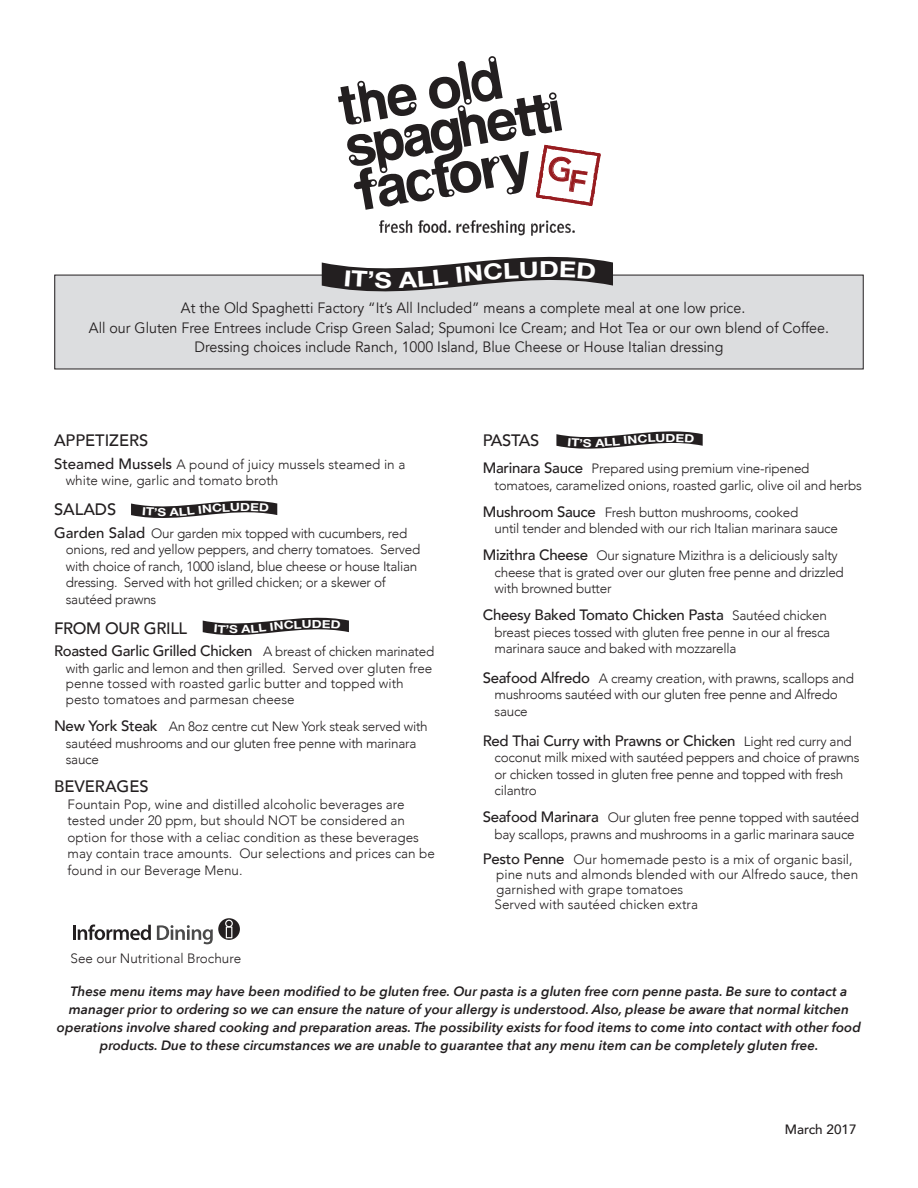
<style>
.page{position:relative;width:918px;height:1188px;background:#fff}
.page>*{position:absolute;margin:0;border:0;box-sizing:border-box;transform-origin:0 0}
.t1{font:700 22.2px "Helvetica Neue";color:#fff;scale:1.2 1}
.t2{font:500 16.5px "Avenir";color:#231f20}
.t3{font:500 16.5px "Avenir";letter-spacing:-.02em;color:#231f20}
.t4{font:15px/19.5px "Avenir";color:#231f20;text-align:center;scale:.95 1}
.t5{font:500 15px "Avenir";letter-spacing:-.02em;color:#231f20}
.t6{font:300 13.5px/16.5px "Avenir";letter-spacing:-.02em;color:#231f20}
.t7{font:300 13.5px/16.5px "Avenir";color:#231f20}
.t8{font:italic 600 13.5px/18px "Avenir Next";color:#231f20;text-align:center}
.t9{font:500 13.5px "Avenir";color:#231f20}
.t10{font:700 11.1px "Helvetica Neue";color:#fff;scale:1.2 1}
.s1{font-weight:500;font-size:15px}
.s2{font-weight:300;font-size:13.5px}
</style>
<div class="page">
<div style="left:55px;top:275px;width:808px;height:94px;background:#dcdddf"></div>
<svg style="left:73px;top:925px;width:78px;height:15px"></svg>
<svg style="left:157px;top:918px;width:83px;height:26px"></svg>
<svg style="left:338px;top:56px;width:263px;height:154px"></svg>
<svg style="left:379px;top:220px;width:33px;height:13px"></svg>
<svg style="left:418px;top:220px;width:107px;height:15px"></svg>
<svg style="left:531px;top:221px;width:44px;height:15px"></svg>
<svg style="left:131px;top:501px;width:146px;height:17px"></svg>
<svg style="left:203px;top:618px;width:146px;height:18px"></svg>
<svg style="left:556px;top:431px;width:147px;height:18px"></svg>
<svg style="left:322px;top:257px;width:291px;height:35px"></svg>
<h1 class="t1" style="left:539px;top:256px;width:18px">D</h1>
<p class="t4" style="left:89px;top:298px;width:781px">At the Old Spaghetti Factory “It’s All Included” means a complete meal at one low price.<br>All our Gluten Free Entrees include Crisp Green Salad; Spumoni Ice Cream; and Hot Tea or our own blend of Coffee.<br>Dressing choices include Ranch, 1000 Island, Blue Cheese or House Italian dressing</p>
<p class="t2" style="left:54px;top:426px;width:96px">APPETIZERS</p>
<p class="t7" style="left:66px;top:456px;width:341px;text-indent:-12px"><span class="s1">Steamed Mussels</span> A pound of juicy mussels steamed in a white wine, garlic and tomato broth</p>
<p class="t2" style="left:54px;top:495px;width:64px">SALADS</p>
<p class="t6" style="left:66px;top:525px;width:356px;text-indent:-12px"><span class="s1">Garden Salad</span> Our garden mix topped with cucumbers, red onions, red and yellow peppers, and cherry tomatoes. Served with choice of ranch, 1000 island, blue cheese or house Italian dressing. Served with hot grilled chicken; or a skewer of sautéed prawns</p>
<p class="t3" style="left:54px;top:614px;width:135px">FROM OUR GRILL</p>
<p class="t5" style="left:54px;top:638px;width:382px">Roasted Garlic Grilled Chicken <span class="s2">A breast of chicken marinated</span></p>
<p class="t7" style="left:66px;top:661px;width:368px;line-height:15px">with garlic and lemon and then grilled. Served over gluten free penne tossed with roasted garlic butter and topped with</p>
<p class="t6" style="left:54px;top:686px;width:375px;line-height:27px;text-indent:12px">pesto tomatoes and parmesan cheese<br><span class="s1">New York Steak</span> An 8oz centre cut New York steak served with</p>
<p class="t6" style="left:66px;top:735px;width:352px">sautéed mushrooms and our gluten free penne with marinara sauce</p>
<p class="t2" style="left:54px;top:772px;width:96px">BEVERAGES</p>
<p class="t7" style="left:68px;top:796px;width:369px">Fountain Pop, wine and distilled alcoholic beverages are tested under 20 ppm, but should NOT be considered an option for those with a celiac condition as these beverages may contain trace amounts. Our selections and prices can be found in our Beverage Menu.</p>
<p class="t10" style="left:240px;top:500px;width:10px">D</p>
<p class="t10" style="left:312px;top:617px;width:10px">D</p>
<p class="t7" style="left:70px;top:950px;width:172px">See our Nutritional Brochure</p>
<p class="t10" style="left:666px;top:431px;width:10px">D</p>
<p class="t2" style="left:483px;top:426px;width:58px">PASTAS</p>
<p class="t6" style="left:495px;top:460px;width:369px;text-indent:-12px"><span class="s1">Marinara Sauce</span> Prepared using premium vine-ripened tomatoes, caramelized onions, roasted garlic, olive oil and herbs</p>
<p class="t6" style="left:495px;top:504px;width:345px;text-indent:-12px"><span class="s1">Mushroom Sauce</span> Fresh button mushrooms, cooked<br>until tender and blended with our rich Italian marinara sauce</p>
<p class="t6" style="left:495px;top:547px;width:351px;text-indent:-12px"><span class="s1">Mizithra Cheese</span> Our signature Mizithra is a deliciously salty cheese that is grated over our gluten free penne and drizzled with browned butter</p>
<p class="t5" style="left:483px;top:602px;width:346px">Cheesy Baked Tomato Chicken Pasta <span class="s2">Sautéed chicken</span></p>
<p class="t6" style="left:495px;top:624px;width:337px">breast pieces tossed with gluten free penne in our al fresca marinara sauce and baked with mozzarella</p>
<p class="t6" style="left:495px;top:670px;width:361px;text-indent:-12px"><span class="s1">Seafood Alfredo</span> A creamy creation, with prawns, scallops and mushrooms sautéed with our gluten free penne and Alfredo sauce</p>
<p class="t5" style="left:483px;top:727px;width:371px">Red Thai Curry with Prawns or Chicken <span class="s2">Light red curry and</span></p>
<p class="t6" style="left:495px;top:749px;width:366px">coconut milk mixed with sautéed peppers and choice of prawns or chicken tossed in gluten free penne and topped with fresh cilantro</p>
<p class="t6" style="left:483px;top:809px;width:378px;text-align:center"><span class="s1">Seafood Marinara</span> Our gluten free penne topped with sautéed bay scallops, prawns and mushrooms in a garlic marinara sauce</p>
<p class="t7" style="left:495px;top:852px;width:365px;line-height:15px;text-indent:-12px"><span class="s1">Pesto Penne</span> Our homemade pesto is a mix of organic basil, pine nuts and almonds blended with our Alfredo sauce, then garnished with grape tomatoes<br>Served with sautéed chicken extra</p>
<p class="t8" style="left:57px;top:982px;width:806px">These menu items may have been modified to be gluten free. Our pasta is a gluten free corn penne pasta. Be sure to contact a manager prior to ordering so we can ensure the nature of your allergy is understood. Also, please be aware that normal kitchen operations involve shared cooking and preparation areas. The possibility exists for food items to come into contact with other food products. Due to these circumstances we are unable to guarantee that any menu item can be completely gluten free.</p>
<p class="t9" style="left:785px;top:1118px;width:73px">March 2017</p>
</div>
